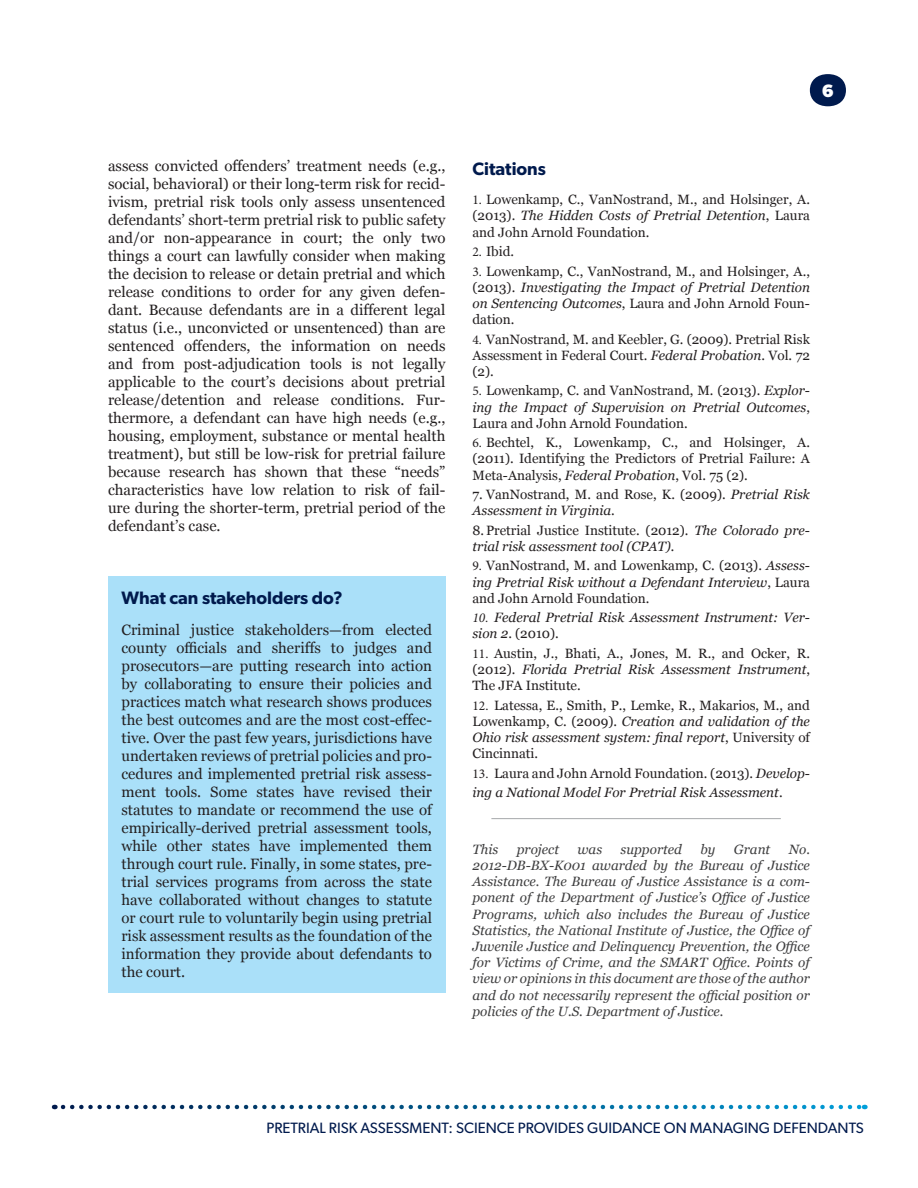
<style>
.page{position:relative;width:918px;height:1188px;background:#fff}
.page>*{position:absolute;margin:0;border:0;box-sizing:border-box;transform-origin:0 0}
.t1{font:600 18px "Gibson";color:#001a4d}
.t2{font:700 18px "Gibson";color:#fff}
.t3{font:15px/18px "Georgia";color:#231f20;text-align:justify}
.t4{font:15px "Gibson";color:#001a4d}
.t5{font:13.5px/16.2px "Georgia";color:#231f20;text-align:justify}
.t6{font:italic 13.5px/16.2px "Georgia";color:#3e3e3f;text-align:justify}
.t7{font:italic 13.5px/16.2px "Georgia";color:#231f20}
.s1{font-family:"Minion Pro"}
.s2{font-style:italic}
.s3{font-style:normal}
.s4{font-family:"Minion Pro";font-style:normal}
</style>
<div class="page">
<svg style="left:63px;top:1105px;width:802px;height:4px"></svg>
<div style="left:810px;top:74px;width:36px;height:32px;background:#001a4d;border-radius:50%"></div>
<div style="left:108px;top:576px;width:338px;height:417px;background:#aae0f9"></div>
<hr style="left:491px;top:818px;width:290px;height:1px;background:#a6a8aa">
<p class="t2" style="left:822px;top:80px;width:13px">6</p>
<p class="t3" style="left:108px;top:157px;width:339px">assess convicted offenders’ treatment needs (e.g., social, behavioral) or their long-term risk for recid&shy;ivism, pretrial risk tools only assess unsentenced defendants’ short-term pretrial risk to public safety and/or non-appearance in court; the only two things a court can lawfully consider when making the decision to release or detain pretrial and which release conditions to order for any given defen&shy;dant. Because defendants are in a different legal status (i.e., unconvicted or unsentenced) than are sentenced offenders, the information on needs and from post-adjudication tools is not legally applicable to the court’s decisions about pretrial release/detention and release conditions. Fur&shy;thermore, a defendant can have high needs (e.g., housing, employment, substance or mental health treatment), but still be low-risk for pretrial failure because research has shown that these “needs” characteristics have low relation to risk of fail&shy;ure during the shorter-term, pretrial period of the defendant’s case.</p>
<p class="t1" style="left:472px;top:158px;width:75px">Citations</p>
<p class="t5" style="left:472px;top:191px;width:339px"><span class="s1">1.</span> Lowenkamp, C., VanNostrand, M., and Holsinger, A. (2013). <span class="s2">The Hidden Costs of Pretrial Detention</span>, Laura and John Arnold Foundation.</p>
<p class="t5" style="left:472px;top:243px;width:43px"><span class="s1">2.</span> Ibid.</p>
<p class="t5" style="left:472px;top:262px;width:339px"><span class="s1">3.</span> Lowenkamp, C., VanNostrand, M., and Holsinger, A., (2013). <span class="s2">Investigating the Impact of Pretrial Detention on Sentencing Outcomes</span>, Laura and John Arnold Foun&shy;dation.</p>
<p class="t5" style="left:472px;top:330px;width:339px"><span class="s1">4.</span> VanNostrand, M. and Keebler, G. (2009). Pretrial Risk Assessment in Federal Court. <span class="s2">Federal Probation</span>. Vol. 72 (2).</p>
<p class="t5" style="left:472px;top:382px;width:339px"><span class="s1">5.</span> Lowenkamp, C. and VanNostrand, M. (2013). <span class="s2">Explor&shy;ing the Impact of Supervision on Pretrial Outcomes</span>, Laura and John Arnold Foundation.</p>
<p class="t5" style="left:473px;top:434px;width:339px"><span class="s1">6.</span> Bechtel, K., Lowenkamp, C., and Holsinger, A. (2011). Identifying the Predictors of Pretrial Failure: A Meta-Analysis, <span class="s2">Federal Probation</span>, Vol. 75 (2).</p>
<p class="t5" style="left:473px;top:486px;width:339px">7. VanNostrand, M. and Rose, K. (2009). <span class="s2">Pretrial Risk<br>Assessment in Virginia</span>.</p>
<p class="t7" style="left:473px;top:521px;width:339px"><span class="s3">8.Pretrial Justice Institute. (2012).</span> The Colorado pre&shy;trial risk assessment tool (CPAT).</p>
<p class="t5" style="left:473px;top:557px;width:339px"><span class="s1">9.</span> VanNostrand, M. and Lowenkamp, C. (2013). <span class="s2">Assess&shy;ing Pretrial Risk without a Defendant Interview</span>, Laura and John Arnold Foundation.</p>
<p class="t7" style="left:473px;top:609px;width:339px"><span class="s1">10.</span> Federal Pretrial Risk Assessment Instrument: Ver&shy;sion 2<span class="s3">. (2010).</span></p>
<p class="t5" style="left:473px;top:645px;width:339px"><span class="s1">11.</span> Austin, J., Bhati, A., Jones, M. R., and Ocker, R. (2012). <span class="s2">Florida Pretrial Risk Assessment Instrument</span>, The JFA Institute.</p>
<p class="t5" style="left:473px;top:696px;width:339px"><span class="s1">12.</span> Latessa, E., Smith, P., Lemke, R., Makarios, M., and Lowenkamp, C. (2009). <span class="s2">Creation and validation of the Ohio risk assessment system: final report</span>, University of Cincinnati.</p>
<p class="t7" style="left:473px;top:763px;width:339px;line-height:18.9px"><span class="s4">13.</span> <span class="s3">Laura and John Arnold Foundation. (2013).</span> Develop&shy;ing a National Model For Pretrial Risk Assessment<span class="s3">.</span></p>
<p class="t1" style="left:122px;top:587px;width:223px">What can stakeholders do?</p>
<p class="t3" style="left:122px;top:620px;width:312px">Criminal justice stakeholders—from elected county officials and sheriffs to judges and prosecutors—are putting research into action by collaborating to ensure their policies and practices match what research shows produces the best outcomes and are the most cost-effec&shy;tive. Over the past few years, jurisdictions have undertaken reviews of pretrial policies and pro&shy;cedures and implemented pretrial risk assess&shy;ment tools. Some states have revised their statutes to mandate or recommend the use of empirically-derived pretrial assessment tools, while other states have implemented them through court rule. Finally, in some states, pre&shy;trial services programs from across the state have collaborated without changes to statute or court rule to voluntarily begin using pretrial risk assessment results as the foundation of the information they provide about defendants to the court.</p>
<p class="t6" style="left:473px;top:841px;width:27px">This</p>
<p class="t6" style="left:517px;top:841px;width:44px">project</p>
<p class="t6" style="left:578px;top:841px;width:26px">was</p>
<p class="t6" style="left:621px;top:841px;width:63px">supported</p>
<p class="t6" style="left:700px;top:841px;width:17px">by</p>
<p class="t6" style="left:734px;top:841px;width:38px">Grant</p>
<p class="t6" style="left:473px;top:841px;width:339px;text-indent:316px">No.<br>2012-DB-BX-K001 awarded by the Bureau of Justice Assistance. The Bureau of Justice Assistance is a com&shy;ponent of the Department of Justice’s Office of Justice Programs, which also includes the Bureau of Justice Statistics, the National Institute of Justice, the Office of Juvenile Justice and Delinquency Prevention, the Office for Victims of Crime, and the SMART Office. Points of view or opinions in this document are those of the author and do not necessarily represent the official position or policies of the U.S. Department of Justice.</p>
<p class="t4" style="left:266px;top:1119px;width:599px">PRETRIAL RISK ASSESSMENT: SCIENCE PROVIDES GUIDANCE ON MANAGING DEFENDANTS</p>
</div>
